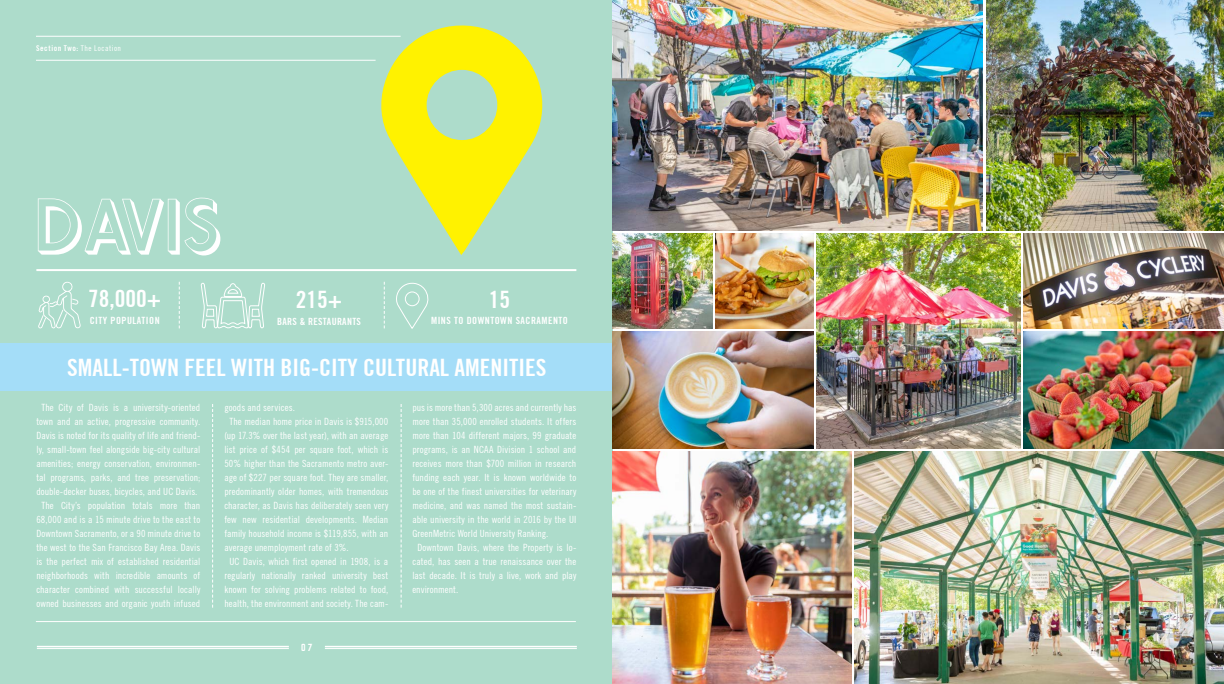
<style>
.page{position:relative;width:1224px;height:684px;background:#fff}
.page>*{position:absolute;margin:0;border:0;box-sizing:border-box;transform-origin:0 0}
.t1{font:72px "Fundamental 3 D Brigade";letter-spacing:.07em;color:#fff}
.t2{font:700 condensed 24px "Trade Gothic No.20";color:#fff}
.t3{font:condensed 10px/14px "Trade Gothic No.18";letter-spacing:.005em;color:#fff;text-align:center}
.t4{font:700 condensed 10px "Trade Gothic No.20";letter-spacing:.05em;color:#fff}
.t5{font:700 condensed 10px "Trade Gothic No.20";letter-spacing:.03em;color:#fff}
.t6{font:9px "Norwester";color:#fff}
.t7{font:700 condensed 8px "Trade Gothic No.20";letter-spacing:.07em;color:#fff}
.s1{font-family:"Trade Gothic No.18";font-weight:400}
</style>
<div class="page">
<div style="left:0;top:0;width:612px;height:684px;background:#addccb"></div>
<svg style="left:212px;top:404px;width:1px;height:204px"></svg>
<svg style="left:401px;top:404px;width:1px;height:204px"></svg>
<img style="left:612px;top:0;width:371px;height:230px">
<img style="left:854px;top:452px;width:370px;height:232px">
<img style="left:986px;top:0;width:238px;height:230px">
<img style="left:612px;top:452px;width:239px;height:232px">
<img style="left:1023px;top:331px;width:201px;height:118px">
<img style="left:612px;top:331px;width:201px;height:118px">
<img style="left:816px;top:233px;width:204px;height:216px">
<img style="left:716px;top:233px;width:97px;height:95px">
<img style="left:1023px;top:233px;width:201px;height:95px">
<img style="left:612px;top:233px;width:101px;height:95px">
<svg style="left:38px;top:281px;width:43px;height:48px"></svg>
<svg style="left:179px;top:282px;width:1px;height:46px"></svg>
<svg style="left:384px;top:282px;width:1px;height:46px"></svg>
<hr style="left:36px;top:269px;width:540px;height:2px;background:#fff">
<hr style="left:36px;top:60px;width:340px;height:1px;background:#fff">
<hr style="left:36px;top:36px;width:365px;height:1px;background:#fff">
<svg style="left:371px;top:25px;width:172px;height:230px"></svg>
<hr style="left:36px;top:621px;width:540px;height:1px;background:#fff">
<hr style="left:37px;top:646px;width:252px;height:1px;background:#fff">
<hr style="left:37px;top:648px;width:252px;height:1px;background:#fff">
<hr style="left:325px;top:646px;width:252px;height:1px;background:#fff">
<hr style="left:325px;top:648px;width:252px;height:1px;background:#fff">
<svg style="left:200px;top:282px;width:65px;height:47px"></svg>
<svg style="left:396px;top:282px;width:33px;height:47px"></svg>
<div style="left:1px;top:343px;width:611px;height:48px;background:#a4ddf8"></div>
<p class="t7" style="left:36px;top:44px;width:87px">Section Two: <span class="s1">The Location</span></p>
<h1 class="t1" style="left:36px;top:183px;width:184px">DAVIS</h1>
<h2 class="t2" style="left:88px;top:284px;width:75px">78,000+</h2>
<p class="t4" style="left:90px;top:314px;width:71px">CITY POPULATION</p>
<h2 class="t2" style="left:489px;top:285px;width:23px">15</h2>
<p class="t4" style="left:431px;top:315px;width:138px">MINS TO DOWNTOWN SACRAMENTO</p>
<h2 class="t2" style="left:67px;top:353px;width:481px">SMALL-TOWN FEEL WITH BIG-CITY CULTURAL AMENITIES</h2>
<h2 class="t2" style="left:296px;top:285px;width:48px">215+</h2>
<p class="t5" style="left:277px;top:315px;width:85px">BARS &amp; RESTAURANTS</p>
<p class="t3" style="left:36px;top:401px;width:166px">The City of Davis is a university-oriented town and an active, progressive community.<br>Davis is noted for its quality of life and friend&shy;ly, small-town feel alongside big-city cultural amenities; energy conservation, environmen&shy;tal programs, parks, and tree preservation; double-decker buses, bicycles, and UC Davis.<br>The City’s population totals more than 68,000 and is a 15 minute drive to the east to Downtown Sacramento, or a 90 minute drive to the west to the San Francisco Bay Area. Davis is the perfect mix of established residential neighborhoods with incredible amounts of character combined with successful locally owned businesses and organic youth infused</p>
<p class="t3" style="left:224px;top:401px;width:72px">goods and services.</p>
<p class="t3" style="left:229px;top:415px;width:161px">The median home price in Davis is $915,000</p>
<p class="t3" style="left:224px;top:429px;width:165px">(up 17.3% over the last year), with an average</p>
<p class="t3" style="left:224px;top:443px;width:165px">list price of $454 per square foot, which is</p>
<p class="t3" style="left:224px;top:457px;width:165px">50% higher than the Sacramento metro aver-</p>
<p class="t3" style="left:224px;top:471px;width:166px">age of $227 per square foot. They are smaller,</p>
<p class="t3" style="left:224px;top:485px;width:165px">predominantly older homes, with tremendous</p>
<p class="t3" style="left:224px;top:499px;width:165px">character, as Davis has deliberately seen very</p>
<p class="t3" style="left:224px;top:513px;width:165px">few new residential developments. Median</p>
<p class="t3" style="left:224px;top:527px;width:165px">family household income is $119,855, with an</p>
<p class="t3" style="left:224px;top:541px;width:126px">average unemployment rate of 3%.</p>
<p class="t3" style="left:229px;top:555px;width:161px">UC Davis, which first opened in 1908, is a</p>
<p class="t3" style="left:224px;top:569px;width:166px">regularly nationally ranked university best</p>
<p class="t3" style="left:224px;top:583px;width:165px">known for solving problems related to food,</p>
<p class="t3" style="left:224px;top:597px;width:166px">health, the environment and society. The cam-</p>
<p class="t6" style="left:301px;top:643px;width:13px">07</p>
<p class="t3" style="left:412px;top:401px;width:166px">pus is more than 5,300 acres and currently has</p>
<p class="t3" style="left:412px;top:415px;width:166px">more than 35,000 enrolled students. It offers</p>
<p class="t3" style="left:412px;top:429px;width:166px">more than 104 different majors, 99 graduate</p>
<p class="t3" style="left:412px;top:443px;width:165px">programs, is an NCAA Division 1 school and</p>
<p class="t3" style="left:412px;top:457px;width:165px">receives more than $700 million in research</p>
<p class="t3" style="left:412px;top:471px;width:165px">funding each year. It is known worldwide to</p>
<p class="t3" style="left:412px;top:485px;width:165px">be one of the finest universities for veterinary</p>
<p class="t3" style="left:412px;top:499px;width:165px">medicine, and was named the most sustain-</p>
<p class="t3" style="left:412px;top:513px;width:166px">able university in the world in 2016 by the UI</p>
<p class="t3" style="left:412px;top:527px;width:138px">GreenMetric World University Ranking.</p>
<p class="t3" style="left:417px;top:541px;width:160px">Downtown Davis, where the Property is lo-</p>
<p class="t3" style="left:412px;top:555px;width:165px">cated, has seen a true renaissance over the</p>
<p class="t3" style="left:412px;top:569px;width:166px">last decade. It is truly a live, work and play</p>
<p class="t3" style="left:412px;top:583px;width:48px">environment.</p>
</div>
